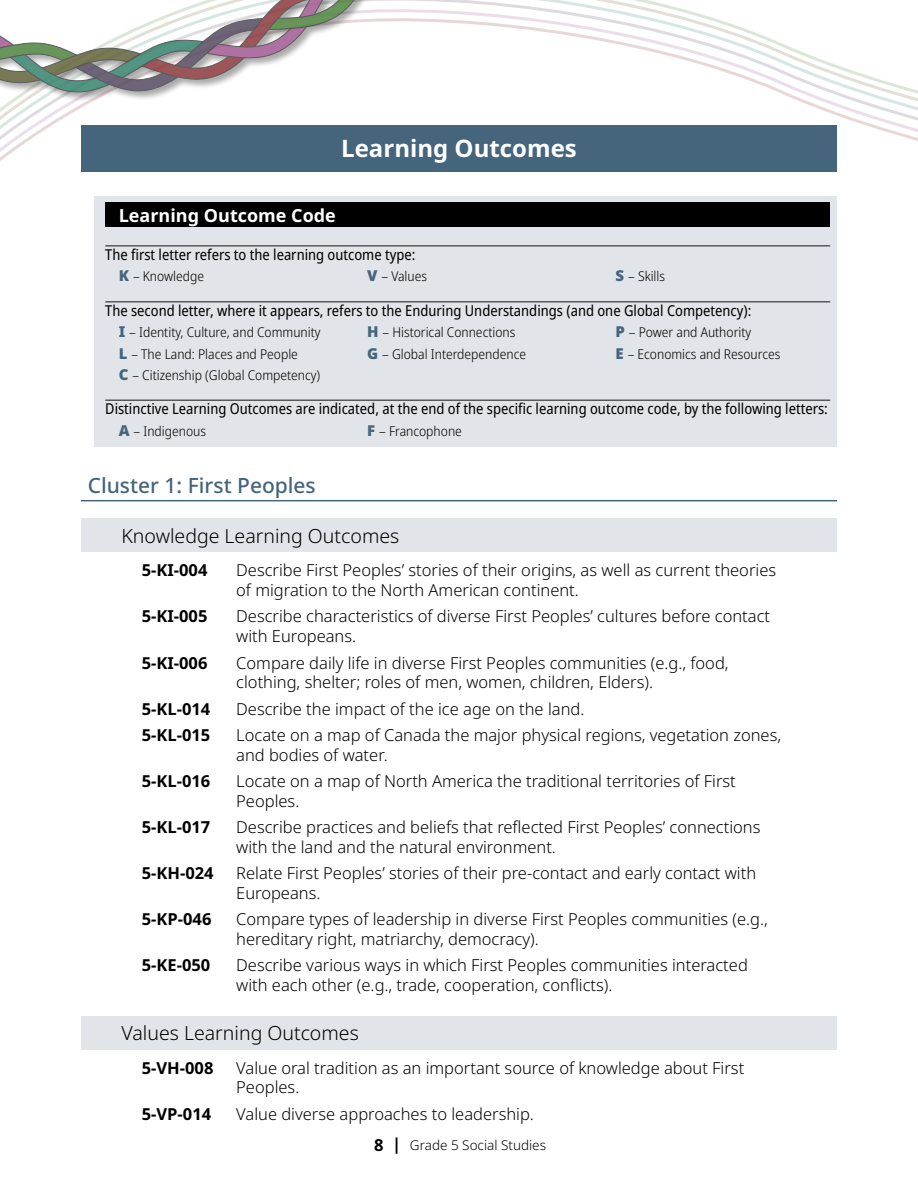
<style>
.page{position:relative;width:918px;height:1188px;background:#fff}
.page>*{position:absolute;margin:0;border:0;box-sizing:border-box;transform-origin:0 0}
.H2_White{font:700 24px "Noto Sans";color:#fff}
.Header_Outcomes{font:500 21px "Noto Sans";color:#45657d}
.GLO{font:300 19.5px "Noto Sans";color:#000}
.Legend_Title{font:700 18px "Noto Sans";color:#fff}
.Learning_Outcome{font:300 16.5px/19.8px "Noto Sans";color:#000}
.Learning_Outcome-2{font:700 16.5px "Noto Sans";color:#000}
.Legend_Text_line{font:semi-condensed 15px "Noto Sans";color:#000;scale:.96 1}
.Legend_Text{font:300 semi-condensed 13.5px "Noto Sans";color:#000}
.Legend_Text_new_sub_line{font:300 semi-condensed 13.5px "Noto Sans";color:#000}
.t1{font:300 13.5px "Noto Sans";color:#000}
.s1{font-weight:900;font-stretch:normal;font-size:15px;color:#45657d}
.s2{font-weight:700;font-size:16.5px}
</style>
<div class="page">
<svg style="left:0;top:0;width:918px;height:172px"></svg>
<div style="left:0;top:0;width:515px;height:102px;background:#000;opacity:.4"></div>
<svg style="left:0;top:0;width:407px;height:96px"></svg>
<div style="left:81px;top:125px;width:756px;height:46px;background:#45657d"></div>
<hr style="left:81px;top:500px;width:756px;height:1px;background:#45657d">
<div style="left:81px;top:519px;width:756px;height:33px;background:#e1e4e8"></div>
<div style="left:81px;top:1016px;width:756px;height:33px;background:#e1e4e8"></div>
<div style="left:94px;top:196px;width:743px;height:250px;background:#e1e4e8"></div>
<div style="left:105px;top:203px;width:725px;height:24px;background:#000"></div>
<hr style="left:105px;top:245px;width:725px;height:2px;background:#58595b">
<hr style="left:105px;top:301px;width:725px;height:2px;background:#58595b">
<hr style="left:105px;top:399px;width:725px;height:2px;background:#58595b">
<h2 class="H2_White" style="left:341px;top:132px;width:237px">Learning Outcomes</h2>
<h2 class="Legend_Title" style="left:119px;top:203px;width:219px">Learning Outcome Code</h2>
<h3 class="Legend_Text_line" style="left:105px;top:244px;width:325px">The first letter refers to the learning outcome type:</h3>
<p class="Legend_Text" style="left:119px;top:267px;width:87px"><span class="s1">K</span> – Knowledge</p>
<p class="Legend_Text" style="left:367px;top:267px;width:61px"><span class="s1">V</span> – Values</p>
<p class="Legend_Text" style="left:616px;top:267px;width:51px"><span class="s1">S</span> – Skills</p>
<h3 class="Legend_Text_line" style="left:105px;top:300px;width:674px">The second letter, where it appears, refers to the Enduring Understandings (and one Global Competency):</h3>
<p class="Legend_Text" style="left:119px;top:323px;width:203px"><span class="s1">I</span> – Identity, Culture, and Community</p>
<p class="Legend_Text" style="left:119px;top:344px;width:181px"><span class="s1">L</span> – The Land: Places and People</p>
<p class="Legend_Text" style="left:367px;top:323px;width:150px"><span class="s1">H</span> – Historical Connections</p>
<p class="Legend_Text" style="left:367px;top:344px;width:161px"><span class="s1">G</span> – Global Interdependence</p>
<p class="Legend_Text" style="left:616px;top:323px;width:137px"><span class="s1">P</span> – Power and Authority</p>
<p class="Legend_Text" style="left:616px;top:344px;width:166px"><span class="s1">E</span> – Economics and Resources</p>
<p class="Legend_Text_new_sub_line" style="left:119px;top:365px;width:203px"><span class="s1">C</span> – Citizenship (Global Competency)</p>
<h3 class="Legend_Text_line" style="left:105px;top:399px;width:754px">Distinctive Learning Outcomes are indicated, at the end of the specific learning outcome code, by the following letters:</h3>
<p class="Legend_Text" style="left:119px;top:421px;width:89px"><span class="s1">A</span> – Indigenous</p>
<p class="Legend_Text" style="left:367px;top:421px;width:96px"><span class="s1">F</span> – Francophone</p>
<h3 class="Header_Outcomes" style="left:88px;top:471px;width:229px">Cluster 1: First Peoples</h3>
<h4 class="GLO" style="left:122px;top:522px;width:279px">Knowledge Learning Outcomes</h4>
<p class="Learning_Outcome-2" style="left:142px;top:559px;width:67px">5-KI-004</p>
<p class="Learning_Outcome" style="left:236px;top:561px;width:541px">Describe First Peoples’ stories of their origins, as well as current theories of migration to the North American continent.</p>
<p class="Learning_Outcome-2" style="left:142px;top:605px;width:67px">5-KI-005</p>
<p class="Learning_Outcome" style="left:236px;top:607px;width:535px">Describe characteristics of diverse First Peoples’ cultures before contact with Europeans.</p>
<p class="Learning_Outcome-2" style="left:142px;top:651px;width:67px">5-KI-006</p>
<p class="Learning_Outcome" style="left:236px;top:653px;width:494px">Compare daily life in diverse First Peoples communities (e.g., food, clothing, shelter; roles of men, women, children, Elders).</p>
<p class="Learning_Outcome-2" style="left:142px;top:697px;width:70px">5-KL-014</p>
<p class="Learning_Outcome" style="left:236px;top:699px;width:350px">Describe the impact of the ice age on the land.</p>
<p class="Learning_Outcome-2" style="left:142px;top:723px;width:70px">5-KL-015</p>
<p class="Learning_Outcome" style="left:236px;top:725px;width:546px">Locate on a map of Canada the major physical regions, vegetation zones, and bodies of water.</p>
<p class="Learning_Outcome-2" style="left:142px;top:769px;width:70px">5-KL-016</p>
<p class="Learning_Outcome" style="left:236px;top:771px;width:501px">Locate on a map of North America the traditional territories of First<br>Peoples.</p>
<p class="Learning_Outcome-2" style="left:142px;top:815px;width:70px">5-KL-017</p>
<p class="Learning_Outcome" style="left:236px;top:818px;width:526px">Describe practices and beliefs that reflected First Peoples’ connections with the land and the natural environment.</p>
<p class="Learning_Outcome-2" style="left:142px;top:861px;width:73px">5-KH-024</p>
<p class="Learning_Outcome" style="left:236px;top:864px;width:521px">Relate First Peoples’ stories of their pre-contact and early contact with<br>Europeans.</p>
<p class="Learning_Outcome-2" style="left:142px;top:908px;width:71px">5-KP-046</p>
<p class="Learning_Outcome" style="left:236px;top:910px;width:533px">Compare types of leadership in diverse First Peoples communities (e.g., hereditary right, matriarchy, democracy).</p>
<p class="Learning_Outcome-2" style="left:142px;top:954px;width:70px">5-KE-050</p>
<p class="Learning_Outcome" style="left:236px;top:956px;width:513px">Describe various ways in which First Peoples communities interacted with each other (e.g., trade, cooperation, conflicts).</p>
<h4 class="GLO" style="left:122px;top:1020px;width:239px">Values Learning Outcomes</h4>
<p class="Learning_Outcome-2" style="left:142px;top:1056px;width:73px">5-VH-008</p>
<p class="Learning_Outcome" style="left:236px;top:1058px;width:510px">Value oral tradition as an important source of knowledge about First<br>Peoples.</p>
<p class="Learning_Outcome-2" style="left:142px;top:1102px;width:71px">5-VP-014</p>
<p class="Learning_Outcome" style="left:236px;top:1104px;width:299px">Value diverse approaches to leadership.</p>
<p class="t1" style="left:374px;top:1135px;width:173px"><span class="s2">8 |</span> Grade 5 Social Studies</p>
</div>
